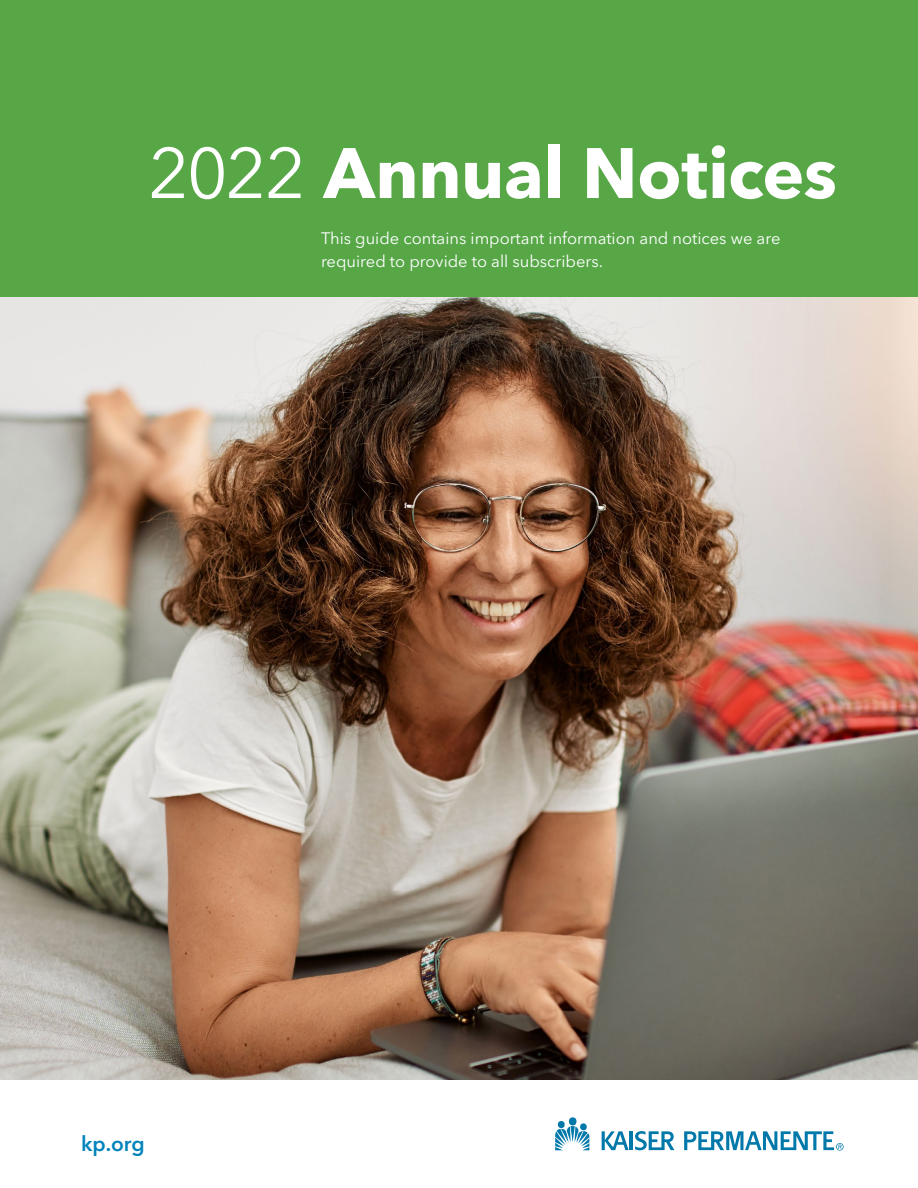
<style>
.page{position:relative;width:918px;height:1188px;background:#fff}
.page>*{position:absolute;margin:0;border:0;box-sizing:border-box;transform-origin:0 0}
.t1{font:700 70.5px "Avenir Next LT Pro";letter-spacing:-.005em;color:#fff}
.BW_kp_org_choosebett{font:600 21px "Avenir Next LT Pro";color:#0083bb}
.t2{font:16.5px/22.5px "Avenir Next LT Pro";color:#fff}
.s1{font-weight:400}
</style>
<div class="page">
<svg style="left:555px;top:1121px;width:34px;height:29px"></svg>
<div style="left:569px;top:1117px;width:8px;height:9px;background:#0078a9;border-radius:50%"></div>
<hr style="left:630px;top:1131px;width:3px;height:19px;background:#0078a9">
<svg style="left:602px;top:1131px;width:27px;height:19px"></svg>
<svg style="left:635px;top:1131px;width:39px;height:19px"></svg>
<svg style="left:684px;top:1131px;width:160px;height:20px"></svg>
<div style="left:0;top:0;width:918px;height:297px;background:#57a747"></div>
<img style="left:0;top:297px;width:918px;height:783px">
<p class="t1" style="left:148px;top:130px;width:690px"><span class="s1">2022</span> Annual Notices</p>
<p class="t2" style="left:321px;top:227px;width:461px">This guide contains important information and notices we are required to provide to all subscribers.</p>
<p class="BW_kp_org_choosebett" style="left:81px;top:1131px;width:65px">kp.org</p>
</div>
